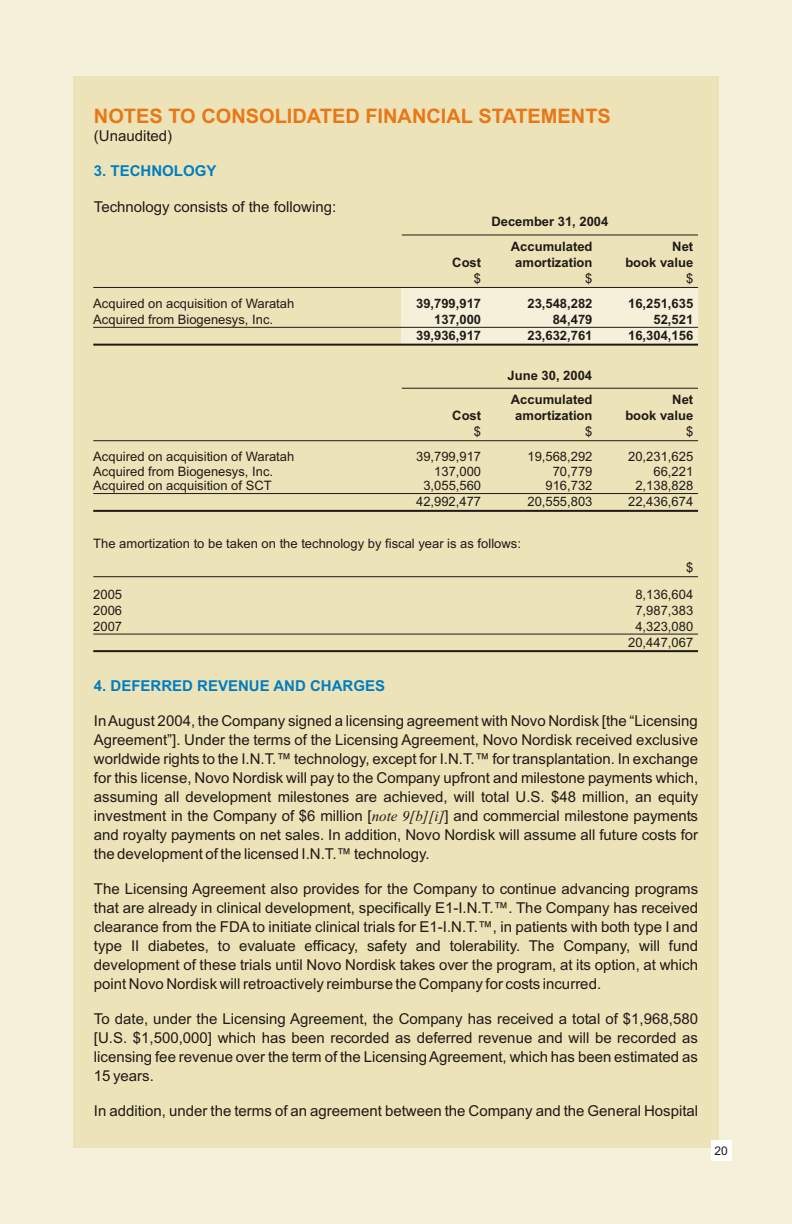
<style>
.page{position:relative;width:792px;height:1224px;background:#f5f0d9}
.page>*{position:absolute;margin:0;border:0;box-sizing:border-box;transform-origin:0 0}
.t1{font:700 20px "Arial";color:#e87817}
.t2{font:15px/19px "Arial";color:#1f1a17;text-align:justify}
.t3{font:700 15px "Arial";color:#007dc2}
.t4{font:13px/14.6px "Arial";color:#1f1a17;text-align:right}
.t5{font:700 13px/16px "Arial";color:#1f1a17;text-align:right}
.t6{font:12px "Arial";color:#1f1a17}
.s1{font-family:"Times New Roman";font-style:italic}
</style>
<div class="page">
<div style="left:73px;top:76px;width:646px;height:1072px;background:#ede3b8"></div>
<hr style="left:93px;top:576px;width:605px;height:1px;background:#1f1a17">
<div style="left:402px;top:287px;width:296px;height:58px;background:#f5f0d9"></div>
<hr style="left:93px;top:287px;width:605px;height:1px;background:#1f1a17">
<hr style="left:93px;top:440px;width:605px;height:1px;background:#1f1a17">
<hr style="left:402px;top:234px;width:296px;height:1px;background:#1f1a17">
<hr style="left:402px;top:388px;width:296px;height:1px;background:#1f1a17">
<hr style="left:93px;top:327px;width:605px;height:1px;background:#1f1a17">
<hr style="left:93px;top:344px;width:605px;height:2px;background:#1f1a17">
<hr style="left:93px;top:493px;width:605px;height:1px;background:#1f1a17">
<hr style="left:93px;top:510px;width:605px;height:2px;background:#1f1a17">
<hr style="left:93px;top:634px;width:605px;height:1px;background:#1f1a17">
<hr style="left:93px;top:650px;width:605px;height:2px;background:#1f1a17">
<div style="left:711px;top:1140px;width:21px;height:21px;background:#fff"></div>
<h1 class="t1" style="left:94px;top:109px;width:519px">NOTES TO CONSOLIDATED FINANCIAL STATEMENTS</h1>
<p class="t2" style="left:94px;top:128px;width:80px">(Unaudited)</p>
<p class="t3" style="left:94px;top:166px;width:124px">3. TECHNOLOGY</p>
<p class="t2" style="left:94px;top:198px;width:244px">Technology consists of the following:</p>
<p class="t4" style="left:93px;top:297px;width:203px;line-height:16px;text-align:left">Acquired on acquisition of Waratah<br>Acquired from Biogenesys, Inc.</p>
<p class="t4" style="left:93px;top:451px;width:203px;text-align:left">Acquired on acquisition of Waratah<br>Acquired from Biogenesys, Inc.<br>Acquired on acquisition of SCT</p>
<p class="t5" style="left:452px;top:255px;width:30px">Cost</p>
<p class="t4" style="left:474px;top:272px;width:9px">$</p>
<p class="t5" style="left:416px;top:297px;width:67px">39,799,917<br>137,000<br>39,936,917</p>
<p class="t5" style="left:491px;top:215px;width:119px">December 31, 2004</p>
<p class="t5" style="left:511px;top:239px;width:83px;text-align:center">Accumulated amortization</p>
<p class="t4" style="left:585px;top:272px;width:9px">$</p>
<p class="t5" style="left:527px;top:297px;width:67px">23,548,282<br>84,479<br>23,632,761</p>
<p class="t5" style="left:452px;top:409px;width:30px">Cost</p>
<p class="t4" style="left:474px;top:425px;width:9px">$</p>
<p class="t4" style="left:416px;top:451px;width:67px">39,799,917<br>137,000<br>3,055,560</p>
<p class="t4" style="left:416px;top:496px;width:67px">42,992,477</p>
<p class="t5" style="left:508px;top:368px;width:86px">June 30, 2004</p>
<p class="t5" style="left:511px;top:393px;width:83px;text-align:center">Accumulated amortization</p>
<p class="t4" style="left:585px;top:425px;width:9px">$</p>
<p class="t4" style="left:527px;top:451px;width:67px">19,568,292<br>70,779<br>916,732</p>
<p class="t4" style="left:527px;top:496px;width:67px">20,555,803</p>
<p class="t5" style="left:625px;top:239px;width:69px">Net<br>book value</p>
<p class="t4" style="left:686px;top:272px;width:9px">$</p>
<p class="t5" style="left:628px;top:297px;width:67px">16,251,635<br>52,521<br>16,304,156</p>
<p class="t5" style="left:625px;top:393px;width:69px">Net<br>book value</p>
<p class="t4" style="left:686px;top:425px;width:9px">$</p>
<p class="t4" style="left:628px;top:451px;width:67px">20,231,625<br>66,221<br>2,138,828</p>
<p class="t4" style="left:628px;top:496px;width:67px">22,436,674</p>
<p class="t4" style="left:93px;top:537px;width:429px">The amortization to be taken on the technology by fiscal year is as follows:</p>
<p class="t4" style="left:93px;top:587px;width:30px;line-height:16px;text-align:justify">2005<br>2006<br>2007</p>
<p class="t4" style="left:628px;top:587px;width:67px;line-height:16px;text-align:center">8,136,604<br>7,987,383<br>4,323,080<br>20,447,067</p>
<p class="t4" style="left:686px;top:561px;width:9px">$</p>
<p class="t3" style="left:94px;top:680px;width:293px">4. DEFERRED REVENUE AND CHARGES</p>
<p class="t2" style="left:94px;top:713px;width:606px">In August 2004, the Company signed a licensing agreement with Novo Nordisk [the “Licensing Agreement”]. Under the terms of the Licensing Agreement, Novo Nordisk received exclusive worldwide rights to the I.N.T.™ technology, except for I.N.T.™ for transplantation. In exchange for this license, Novo Nordisk will pay to the Company upfront and milestone payments which, assuming all development milestones are achieved, will total U.S. $48 million, an equity investment in the Company of $6 million [<span class="s1">note 9[b][i]</span>] and commercial milestone payments and royalty payments on net sales. In addition, Novo Nordisk will assume all future costs for the development of the licensed I.N.T.™ technology.</p>
<p class="t2" style="left:94px;top:880px;width:606px">The Licensing Agreement also provides for the Company to continue advancing programs that are already in clinical development, specifically E1-I.N.T.™. The Company has received clearance from the FDA to initiate clinical trials for E1-I.N.T.™, in patients with both type I and type II diabetes, to evaluate efficacy, safety and tolerability. The Company, will fund development of these trials until Novo Nordisk takes over the program, at its option, at which point Novo Nordisk will retroactively reimburse the Company for costs incurred.</p>
<p class="t2" style="left:94px;top:1010px;width:606px">To date, under the Licensing Agreement, the Company has received a total of $1,968,580 [U.S. $1,500,000] which has been recorded as deferred revenue and will be recorded as licensing fee revenue over the term of the Licensing Agreement, which has been estimated as 15 years.</p>
<p class="t2" style="left:94px;top:1102px;width:606px">In addition, under the terms of an agreement between the Company and the General Hospital</p>
<p class="t6" style="left:715px;top:1146px;width:15px">20</p>
</div>
